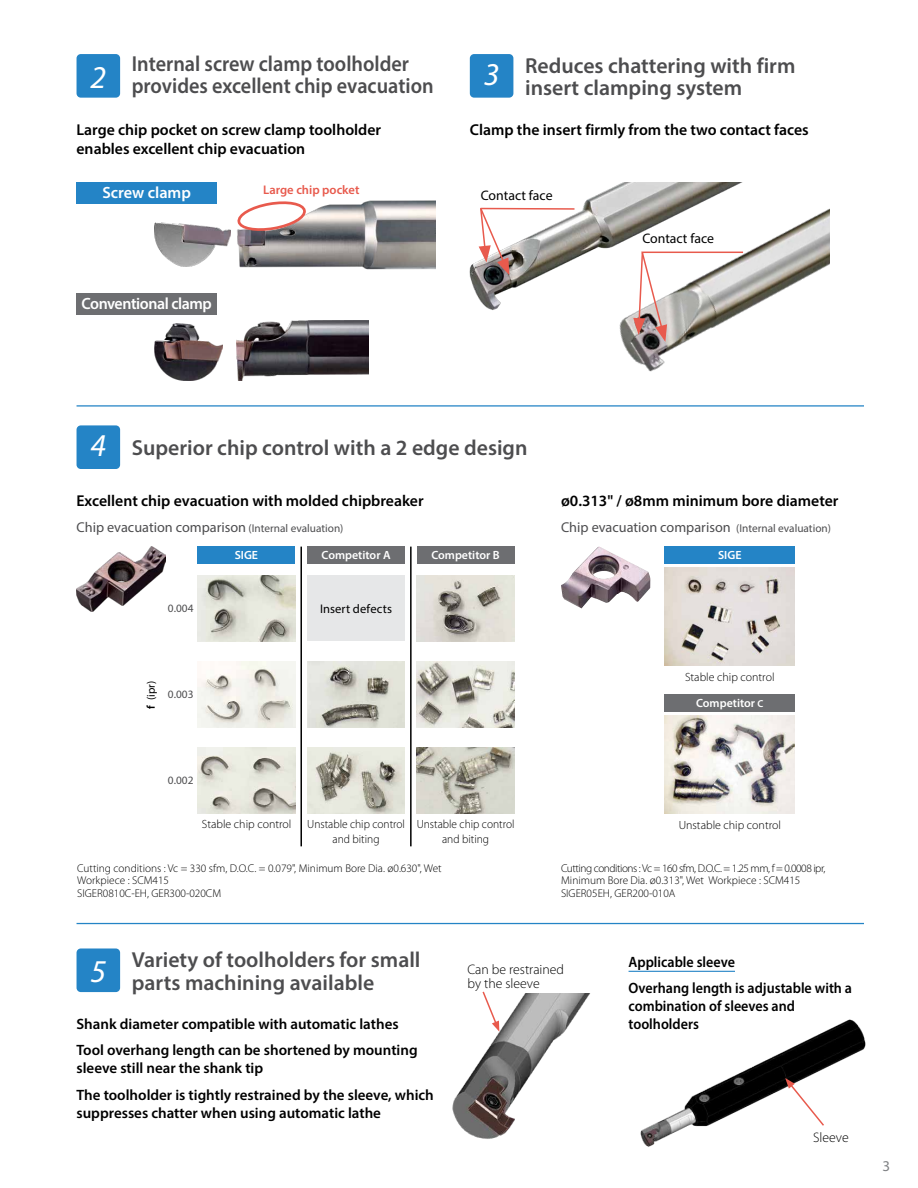
<style>
.page{position:relative;width:918px;height:1188px;background:#fff}
.page>*{position:absolute;margin:0;border:0;box-sizing:border-box;transform-origin:0 0}
.t1{font:italic 31.95px "Myriad Pro";color:#fff}
.t2{font:600 21.75px/22.4px "Myriad Pro";color:#4d4d4f}
.t3{font:600 21.75px/22.4px "Myriad Pro";color:#4d4d4f;scale:.93 1}
.t4{font:600 16.35px "Myriad Pro";letter-spacing:-.025em;color:#fff}
.t5{font:600 16.35px "Myriad Pro";color:#fff}
.t6{font:600 15.75px/19.5px "Myriad Pro";color:#000}
.t7{font:600 15px/26.5px "Myriad Pro";color:#000}
.t8{font:600 15px/26.5px "Myriad Pro";color:#000;scale:.94 1}
.t9{font:15px "Myriad Pro";color:#808285}
.t10{font:14.25px "Myriad Pro";color:#4d4d4f}
.t11{font:300 13.8px/14.4px "Myriad Pro";color:#000}
.t12{font:13.8px "Myriad Pro";color:#000}
.t13{font:600 12.6px "Myriad Pro";color:#e85a4d}
.t14{font:12.6px "Myriad Pro";letter-spacing:.01em;color:#000}
.t15{font:300 11.85px/14.9px "Myriad Pro";color:#000;text-align:center;scale:.96 1}
.t16{font:300 11.85px "Myriad Pro";color:#000}
.t17{font:600 11.85px "Myriad Pro";color:#fff}
.t18{font:300 11.25px/12.8px "Myriad Pro";color:#000}
.t19{font:11.25px "Myriad Pro";color:#4d4d4f}
.t20{font:11.25px "Myriad Pro";color:#000}
.s1{font-size:11.25px}
.s2{font-weight:600}
.s3{font-size:10.05px}
</style>
<div class="page">
<img style="left:665px;top:568px;width:130px;height:97px">
<img style="left:665px;top:716px;width:130px;height:98px">
<img style="left:640px;top:1019px;width:226px;height:128px">
<img style="left:621px;top:209px;width:208px;height:163px">
<img style="left:452px;top:994px;width:138px;height:145px">
<img style="left:198px;top:748px;width:98px;height:66px">
<img style="left:198px;top:662px;width:98px;height:66px">
<img style="left:417px;top:662px;width:97px;height:66px">
<img style="left:307px;top:662px;width:98px;height:66px">
<div style="left:307px;top:576px;width:98px;height:65px;background:#e6e7e8"></div>
<img style="left:198px;top:576px;width:98px;height:66px">
<img style="left:417px;top:576px;width:97px;height:66px">
<img style="left:307px;top:748px;width:98px;height:66px">
<img style="left:417px;top:748px;width:97px;height:66px">
<img style="left:155px;top:222px;width:76px;height:44px">
<img style="left:237px;top:200px;width:199px;height:70px">
<img style="left:155px;top:323px;width:68px;height:57px">
<img style="left:236px;top:320px;width:133px;height:60px">
<img style="left:561px;top:547px;width:89px;height:62px">
<img style="left:77px;top:547px;width:89px;height:65px">
<img style="left:469px;top:183px;width:290px;height:153px">
<svg style="left:633px;top:251px;width:112px;height:91px"></svg>
<div style="left:77px;top:54px;width:43px;height:44px;background:#2484c6;border-radius:4px"></div>
<div style="left:77px;top:948px;width:43px;height:44px;background:#2484c6;border-radius:4px"></div>
<hr style="left:629px;top:971px;width:106px;height:1px;background:#2484c6">
<hr style="left:77px;top:923px;width:787px;height:1px;background:#2484c6">
<hr style="left:77px;top:405px;width:787px;height:2px;background:#2484c6">
<div style="left:470px;top:54px;width:43px;height:44px;background:#2484c6;border-radius:4px"></div>
<div style="left:77px;top:425px;width:43px;height:44px;background:#2484c6;border-radius:4px"></div>
<div style="left:665px;top:547px;width:130px;height:17px;background:#2484c6"></div>
<div style="left:665px;top:695px;width:130px;height:17px;background:#6d6e71"></div>
<svg style="left:479px;top:207px;width:97px;height:68px"></svg>
<svg style="left:481px;top:991px;width:18px;height:41px"></svg>
<svg style="left:785px;top:1078px;width:41px;height:49px"></svg>
<svg style="left:238px;top:201px;width:68px;height:31px"></svg>
<div style="left:77px;top:183px;width:140px;height:21px;background:#2484c6"></div>
<div style="left:77px;top:293px;width:140px;height:21px;background:#6d6e71"></div>
<div style="left:197px;top:547px;width:98px;height:17px;background:#2484c6"></div>
<div style="left:307px;top:547px;width:98px;height:17px;background:#6d6e71"></div>
<div style="left:417px;top:547px;width:97px;height:17px;background:#6d6e71"></div>
<hr style="left:300px;top:547px;width:2px;height:299px;background:#000">
<hr style="left:410px;top:547px;width:2px;height:299px;background:#000">
<h1 class="t1" style="left:90px;top:57px;width:17px">2</h1>
<h2 class="t3" style="left:132px;top:52px;width:326px">Internal screw clamp toolholder provides excellent chip evacuation</h2>
<h1 class="t1" style="left:484px;top:54px;width:17px">3</h1>
<h2 class="t2" style="left:525px;top:54px;width:272px">Reduces chattering with firm insert clamping system</h2>
<h3 class="t6" style="left:77px;top:120px;width:306px">Large chip pocket on screw clamp toolholder enables excellent chip evacuation</h3>
<h3 class="t6" style="left:470px;top:120px;width:341px">Clamp the insert firmly from the two contact faces</h3>
<h3 class="t5" style="left:102px;top:183px;width:90px">Screw clamp</h3>
<p class="t13" style="left:263px;top:182px;width:98px">Large chip pocket</p>
<p class="t12" style="left:481px;top:187px;width:73px">Contact face</p>
<p class="t12" style="left:642px;top:230px;width:73px">Contact face</p>
<h3 class="t4" style="left:81px;top:293px;width:132px">Conventional clamp</h3>
<h1 class="t1" style="left:90px;top:426px;width:17px">4</h1>
<h2 class="t2" style="left:132px;top:436px;width:397px">Superior chip control with a 2 edge design</h2>
<h3 class="t6" style="left:77px;top:491px;width:349px">Excellent chip evacuation with molded chipbreaker</h3>
<h3 class="t6" style="left:561px;top:491px;width:279px">ø0.313" / ø8mm minimum bore diameter</h3>
<p class="t10" style="left:77px;top:518px;width:268px">Chip evacuation comparison <span class="s1">(Internal evaluation)</span></p>
<p class="t10" style="left:561px;top:518px;width:271px">Chip evacuation comparison <span class="s1">(Internal evaluation)</span></p>
<p class="t17" style="left:718px;top:547px;width:25px">SIGE</p>
<p class="t17" style="left:235px;top:547px;width:25px">SIGE</p>
<p class="t17" style="left:322px;top:547px;width:71px">Competitor A</p>
<p class="t17" style="left:431px;top:547px;width:70px">Competitor B</p>
<p class="t19" style="left:168px;top:601px;width:27px">0.004</p>
<p class="t14" style="left:320px;top:601px;width:74px">Insert defects</p>
<p class="t20" style="left:144px;top:709px;width:29px;rotate:-90deg"><span class="s2">f</span> (ipr)</p>
<p class="t19" style="left:168px;top:687px;width:27px">0.003</p>
<p class="t19" style="left:168px;top:773px;width:27px">0.002</p>
<p class="t16" style="left:202px;top:817px;width:91px">Stable chip control</p>
<p class="t15" style="left:307px;top:816px;width:103px">Unstable chip control and biting</p>
<p class="t15" style="left:417px;top:816px;width:103px">Unstable chip control and biting</p>
<p class="t18" style="left:77px;top:861px;width:366px">Cutting conditions : Vc = 330 sfm, D.O.C. = 0.079", Minimum Bore Dia. ø0.630", Wet<br>Workpiece : SCM415<br>SIGER0810C-EH, GER300-020CM</p>
<p class="t16" style="left:685px;top:670px;width:91px">Stable chip control</p>
<p class="t17" style="left:696px;top:695px;width:69px">Competitor <span class="s3">C</span></p>
<p class="t16" style="left:679px;top:818px;width:104px">Unstable chip control</p>
<p class="t18" style="left:561px;top:861px;width:266px">Cutting conditions : Vc = 160 sfm, D.O.C. = 1.25 mm, f = 0.0008 ipr,<br>Minimum Bore Dia. ø0.313", Wet Workpiece : SCM415<br>SIGER05EH, GER200-010A</p>
<h1 class="t1" style="left:90px;top:952px;width:17px">5</h1>
<h2 class="t2" style="left:132px;top:948px;width:290px">Variety of toolholders for small parts machining available</h2>
<h3 class="t7" style="left:77px;top:1010px;width:343px">Shank diameter compatible with automatic lathes<br>Tool overhang length can be shortened by mounting</h3>
<h3 class="t7" style="left:77px;top:1055px;width:359px">sleeve still near the shank tip<br>The toolholder is tightly restrained by the sleeve, which</h3>
<h3 class="t7" style="left:77px;top:1099px;width:306px">suppresses chatter when using automatic lathe</h3>
<p class="t11" style="left:467px;top:962px;width:98px">Can be restrained by the sleeve</p>
<h3 class="t8" style="left:629px;top:948px;width:239px">Applicable sleeve<br>Overhang length is adjustable with a</h3>
<h3 class="t8" style="left:629px;top:997px;width:179px;line-height:18px">combination of sleeves and toolholders</h3>
<p class="t11" style="left:813px;top:1130px;width:37px">Sleeve</p>
<h3 class="t9" style="left:882px;top:1157px;width:9px">3</h3>
</div>
